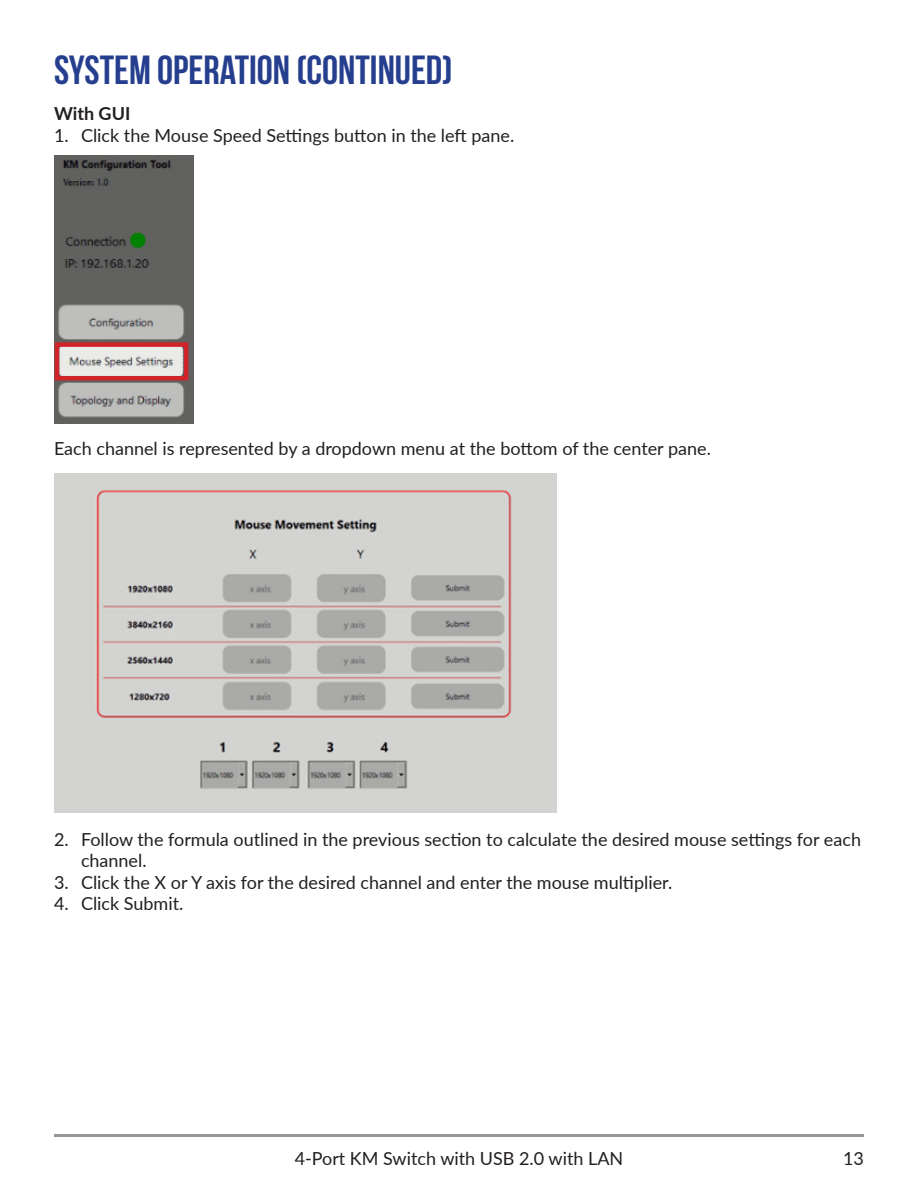
<style>
.page{position:relative;width:918px;height:1188px;background:#fff}
.page>*{position:absolute;margin:0;border:0;box-sizing:border-box;transform-origin:0 0}
.t1{font:700 40.5px "Bebas Neue";color:#253f8e}
.t2{font:18px/21.6px "Lato";color:#231f20}
.t3{font:700 18px "Lato";color:#231f20}
</style>
<div class="page">
<hr style="left:54px;top:1134px;width:810px;height:3px;background:#969696">
<img style="left:54px;top:156px;width:139px;height:267px">
<img style="left:54px;top:474px;width:502px;height:338px">
<div style="left:55px;top:342px;width:133px;height:38px;border:4px solid #d1232a"></div>
<p class="t1" style="left:54px;top:48px;width:400px">SYSTEM OPERATION (CONTINUED)</p>
<p class="t3" style="left:54px;top:100px;width:78px">With GUI</p>
<p class="t2" style="left:54px;top:124px;width:462px">1. Click the Mouse Speed Settings button in the left pane.</p>
<p class="t2" style="left:54px;top:437px;width:658px">Each channel is represented by a dropdown menu at the bottom of the center pane.</p>
<p class="t2" style="left:81px;top:827px;width:782px;text-indent:-27px">2. Follow the formula outlined in the previous section to calculate the desired mouse settings for each channel.</p>
<p class="t2" style="left:54px;top:871px;width:620px">3. Click the X or Y axis for the desired channel and enter the mouse multiplier.</p>
<p class="t2" style="left:54px;top:892px;width:131px">4. Click Submit.</p>
<p class="t2" style="left:295px;top:1147px;width:330px">4-Port KM Switch with USB 2.0 with LAN</p>
<p class="t2" style="left:843px;top:1147px;width:22px">13</p>
</div>
